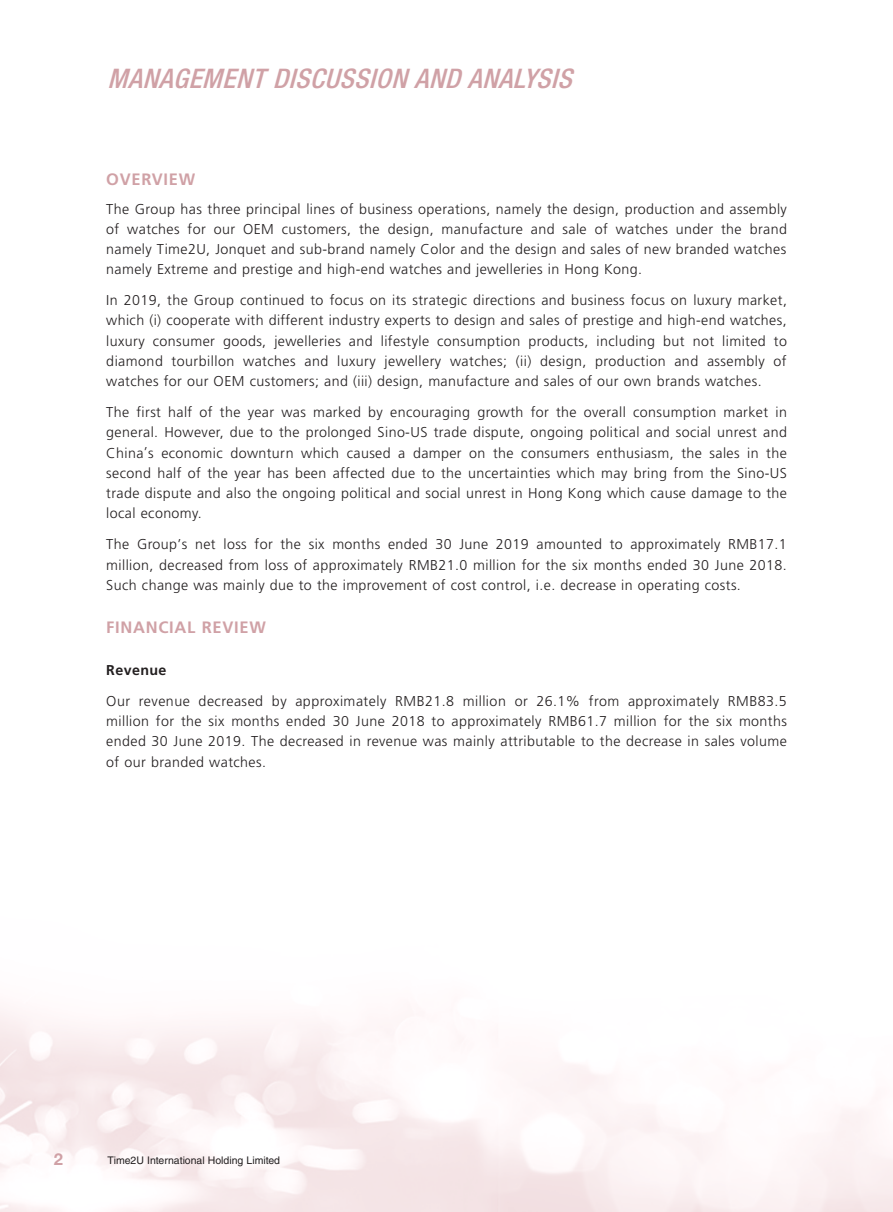
<style>
.page{position:relative;width:893px;height:1212px;background:#fff}
.page>*{position:absolute;margin:0;border:0;box-sizing:border-box;transform-origin:0 0}
.t1{font:italic 500 condensed 27px "Helvetica Neue LT Std";color:#d0a1a6}
.t2{font:700 16.5px "Frutiger LT Std";letter-spacing:.045em;color:#d0a1a6}
.t3{font:700 16.5px "Helvetica Neue LT Std";color:#d0a1a6}
.t4{font:300 14.25px/20.2px "Frutiger LT Std";letter-spacing:.03em;color:#231f20;text-align:justify}
.t5{font:700 14.25px "Frutiger LT Std";letter-spacing:.03em;color:#231f20}
.t6{font:10.5px "Helvetica LT Std";color:#231f20}
</style>
<div class="page">
<h1 class="t1" style="left:108px;top:62px;width:474px">MANAGEMENTDISCUSSION AND ANALYSIS</h1>
<p class="t2" style="left:106px;top:169px;width:91px">OVERVIEW</p>
<p class="t4" style="left:106px;top:199px;width:682px">The Group has three principal lines of business operations, namely the design, production and assembly of watches for our OEM customers, the design, manufacture and sale of watches under the brand namely Time2U, Jonquet and sub-brand namely Color and the design and sales of new branded watches namely Extreme and prestige and high-end watches and jewelleries in Hong Kong.</p>
<p class="t4" style="left:106px;top:290px;width:682px">In 2019, the Group continued to focus on its strategic directions and business focus on luxury market, which (i) cooperate with different industry experts to design and sales of prestige and high-end watches, luxury consumer goods, jewelleries and lifestyle consumption products, including but not limited to diamond tourbillon watches and luxury jewellery watches; (ii) design, production and assembly of watches for our OEM customers; and (iii) design, manufacture and sales of our own brands watches.</p>
<p class="t4" style="left:106px;top:402px;width:682px">The first half of the year was marked by encouraging growth for the overall consumption market in general. However, due to the prolonged Sino-US trade dispute, ongoing political and social unrest and China’s economic downturn which caused a damper on the consumers enthusiasm, the sales in the second half of the year has been affected due to the uncertainties which may bring from the Sino-US trade dispute and also the ongoing political and social unrest in Hong Kong which cause damage to the local economy.</p>
<p class="t4" style="left:106px;top:534px;width:682px">The Group’s net loss for the six months ended 30 June 2019 amounted to approximately RMB17.1 million, decreased from loss of approximately RMB21.0 million for the six months ended 30 June 2018.<br>Such change was mainly due to the improvement of cost control, i.e. decrease in operating costs.</p>
<p class="t2" style="left:106px;top:618px;width:161px">FINANCIAL REVIEW</p>
<p class="t5" style="left:106px;top:662px;width:62px">Revenue</p>
<p class="t4" style="left:106px;top:691px;width:682px">Our revenue decreased by approximately RMB21.8 million or 26.1% from approximately RMB83.5 million for the six months ended 30 June 2018 to approximately RMB61.7 million for the six months ended 30 June 2019. The decreased in revenue was mainly attributable to the decrease in sales volume of our branded watches.</p>
<p class="t3" style="left:54px;top:1149px;width:11px">2</p>
<p class="t6" style="left:108px;top:1154px;width:174px">Time2U International Holding Limited</p>
</div>
